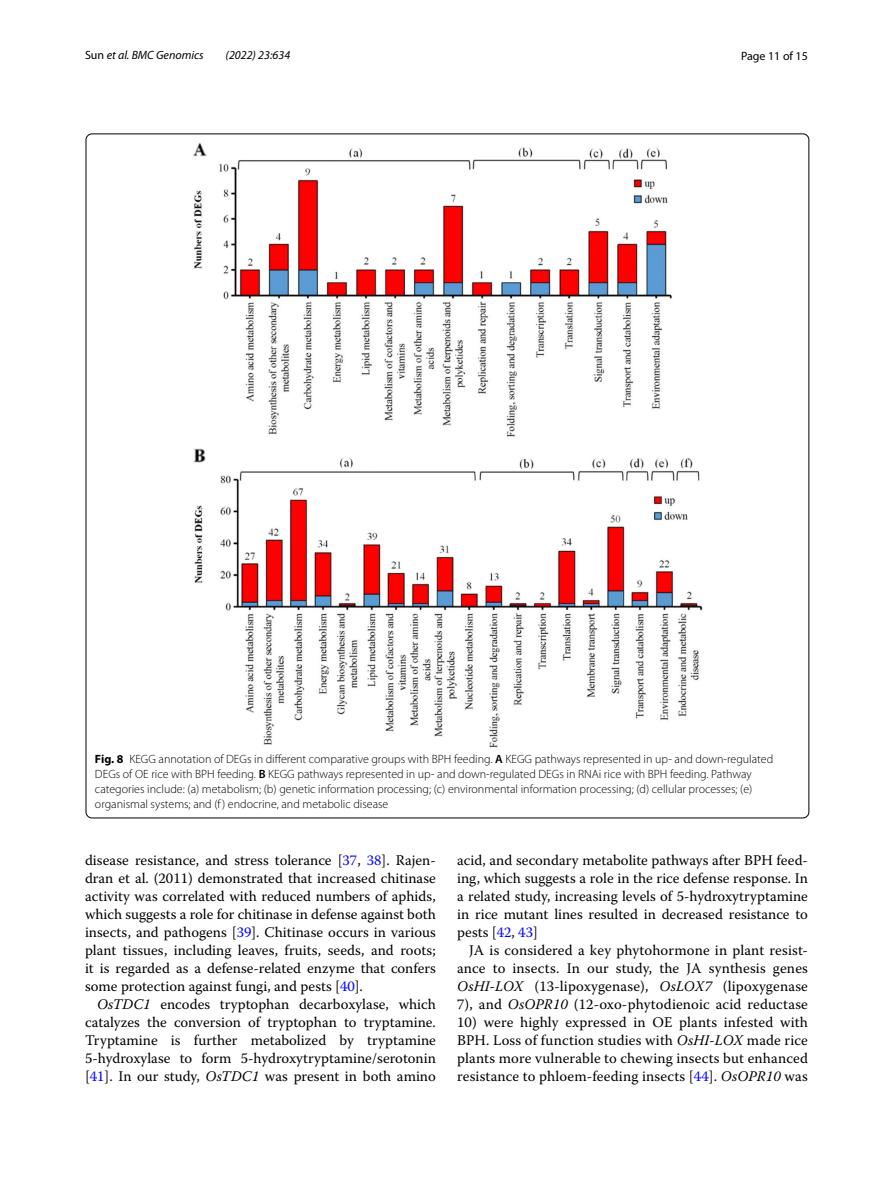
<style>
.page{position:relative;width:893px;height:1187px;background:#fff}
.page>*{position:absolute;margin:0;border:0;box-sizing:border-box;transform-origin:0 0}
.t1{font:14.7px/18px "Warnock Pro";letter-spacing:.005em;color:#000;text-align:justify}
.t2{font:300 12px/15px "Myriad Pro";color:#000}
.t3{font:italic 12px "Myriad Pro";color:#000}
.t4{font:12px "Myriad Pro";color:#000}
.s1{font-style:normal}
.s2{font-weight:700}
.s3{font-weight:600}
.s4{color:#00f}
.s5{font-style:italic}
</style>
<div class="page">
<img style="left:193px;top:143px;width:510px;height:604px">
<p class="t3" style="left:85px;top:48px;width:120px"><span class="s1">Sun</span> et al. BMC Genomics</p>
<p class="t3" style="left:226px;top:48px;width:66px">(2022) 23:634</p>
<p class="t4" style="left:741px;top:48px;width:68px">Page 11 of 15</p>
<p class="t2" style="left:95px;top:751px;width:680px"><span class="s2">Fig. 8</span> KEGG annotation of DEGs in different comparative groups with BPH feeding. <span class="s3">A</span> KEGG pathways represented in up- and down-regulated DEGs of OE rice with BPH feeding. <span class="s3">B</span> KEGG pathways represented in up- and down-regulated DEGs in RNAi rice with BPH feeding. Pathway categories include: (a) metabolism; (b) genetic information processing; (c) environmental information processing; (d) cellular processes; (e) organismal systems; and (f ) endocrine, and metabolic disease</p>
<p class="t1" style="left:85px;top:851px;width:352px">disease resistance, and stress tolerance [<span class="s4">37</span>, <span class="s4">38</span>]. Rajen&shy;dran et al. (2011) demonstrated that increased chitinase activity was correlated with reduced numbers of aphids, which suggests a role for chitinase in defense against both insects, and pathogens [<span class="s4">39</span>]. Chitinase occurs in various plant tissues, including leaves, fruits, seeds, and roots; it is regarded as a defense-related enzyme that confers some protection against fungi, and pests [<span class="s4">40</span>].</p>
<p class="t1" style="left:85px;top:995px;width:352px;text-indent:12px"><span class="s5">OsTDC1</span> encodes tryptophan decarboxylase, which catalyzes the conversion of tryptophan to tryptamine.<br>Tryptamine is further metabolized by tryptamine 5-hydroxylase to form 5-hydroxytryptamine/serotonin [<span class="s4">41</span>]. In our study, <span class="s5">OsTDC1</span> was present in both amino</p>
<p class="t1" style="left:457px;top:851px;width:352px">acid, and secondary metabolite pathways after BPH feed&shy;ing, which suggests a role in the rice defense response. In a related study, increasing levels of 5-hydroxytryptamine in rice mutant lines resulted in decreased resistance to pests [<span class="s4">42</span>, <span class="s4">43</span>]</p>
<p class="t1" style="left:457px;top:941px;width:352px;text-indent:12px">JA is considered a key phytohormone in plant resist&shy;ance to insects. In our study, the JA synthesis genes <span class="s5">OsHI-LOX</span> (13-lipoxygenase), <span class="s5">OsLOX7</span> (lipoxygenase 7), and <span class="s5">OsOPR10</span> (12-oxo-phytodienoic acid reductase</p>
<p class="t1" style="left:457px;top:1013px;width:352px">10) were highly expressed in OE plants infested with BPH. Loss of function studies with <span class="s5">OsHI-LOX</span> made rice plants more vulnerable to chewing insects but enhanced resistance to phloem-feeding insects [<span class="s4">44</span>]. <span class="s5">OsOPR10</span> was</p>
</div>
